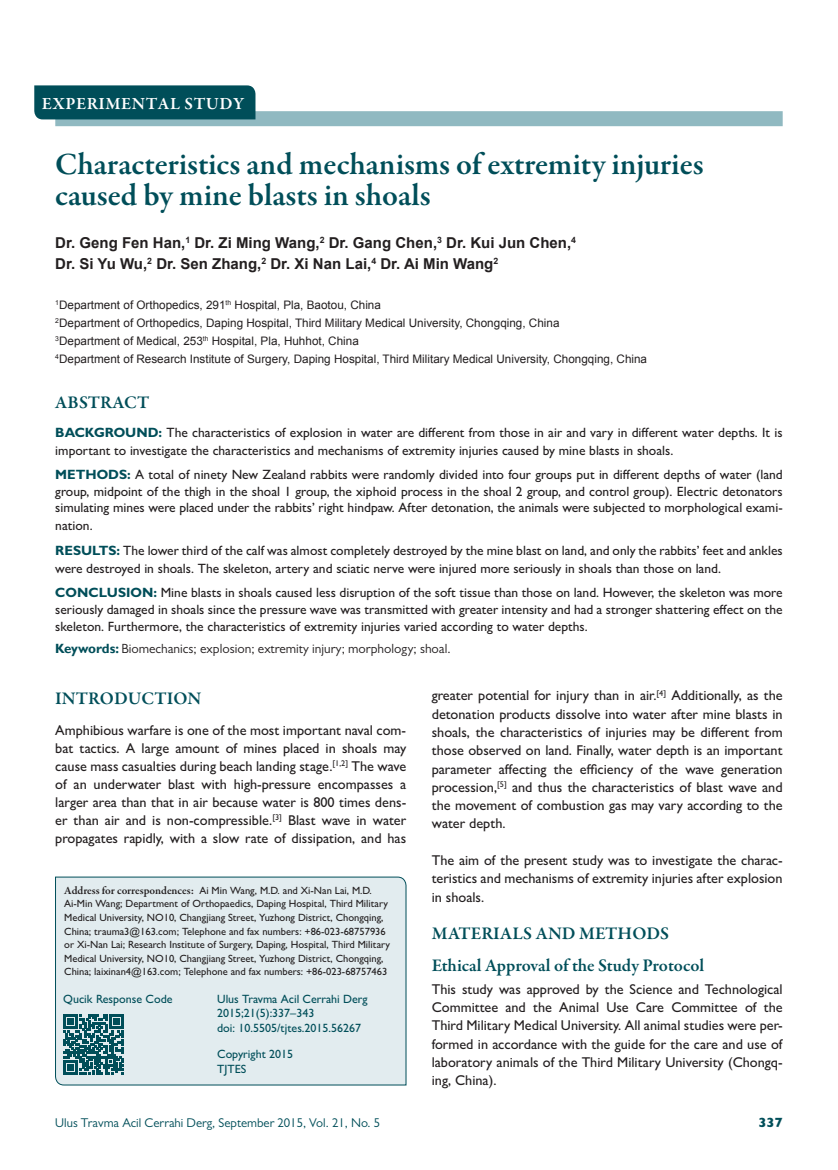
<style>
.page{position:relative;width:838px;height:1170px;background:#fff}
.page>*{position:absolute;margin:0;border:0;box-sizing:border-box;transform-origin:0 0}
.t1{font:600 31.5px/31.5px "Garamond Premr Pro";letter-spacing:-.005em;color:#004e59}
.t2{font:600 18px/32.1px "Garamond Premr Pro";color:#004e59}
.t3{font:600 17.25px "Garamond Premr Pro";letter-spacing:.03em;color:#fff}
.t4{font:700 15px/21px "Arial";color:#231f20}
.t5{font:500 14.25px/18.3px "Gill Sans MT Pro";color:#231f20;text-align:justify}
.t6{font:500 13.5px/16.5px "Gill Sans MT Pro";color:#231f20}
.t7{font:800 13.5px "Gill Sans MT Pro";color:#004e59}
.t8{font:13.35px "Gill Sans MT Pro";color:#231f20}
.t9{font:12.75px "Gill Sans MT Pro";color:#004e59}
.t10{font:500 12px/14.4px "Gill Sans MT Pro";color:#004e59}
.t11{font:11.7px/18px "Arial";color:#231f20}
.t12{font:500 10.5px/13.5px "Gill Sans MT Pro";color:#231f20}
.s1{font-weight:700;color:#004e59}
.s2{font-family:"Gill Sans";font-weight:700;color:#004e59}
.s3{font-family:"Garamond Premr Pro";font-weight:600;font-size:11.25px}
</style>
<div class="page">
<div style="left:55px;top:111px;width:727px;height:15px;background:#90b9c1"></div>
<div style="left:34px;top:85px;width:221px;height:34px;background:#004e59"></div>
<div style="left:55px;top:876px;width:351px;height:209px;background:#e2ecef"></div>
<svg style="left:63px;top:1014px;width:61px;height:60px;background:#407a83"></svg>
<p class="t3" style="left:42px;top:93px;width:204px">EXPERIMENTAL STUDY</p>
<h1 class="t1" style="left:55px;top:149px;width:650px">Characteristics and mechanisms of extremity injuries caused by mine blasts in shoals</h1>
<p class="t4" style="left:55px;top:232px;width:522px">Dr. Geng Fen Han,<sup>1</sup> Dr. Zi Ming Wang,<sup>2</sup> Dr. Gang Chen,<sup>3</sup> Dr. Kui Jun Chen,<sup>4<br></sup>Dr. Si Yu Wu,<sup>2</sup> Dr. Sen Zhang,<sup>2</sup> Dr. Xi Nan Lai,<sup>4</sup> Dr. Ai Min Wang<sup>2</sup></p>
<p class="t11" style="left:55px;top:296px;width:593px"><sup>1</sup>Department of Orthopedics, 291<sup>th</sup> Hospital, Pla, Baotou, China<br><sup>2</sup>Department of Orthopedics, Daping Hospital, Third Military Medical University, Chongqing, China<br><sup>3</sup>Department of Medical, 253<sup>th</sup> Hospital, Pla, Huhhot, China<br><sup>4</sup>Department of Research Institute of Surgery, Daping Hospital, Third Military Medical University, Chongqing, China</p>
<p class="t2" style="left:55px;top:386px;width:95px">ABSTRACT</p>
<p class="t6" style="left:55px;top:423px;width:729px;line-height:18px"><span class="s1">BACKGROUND:</span> The characteristics of explosion in water are different from those in air and vary in different water depths. It is important to investigate the characteristics and mechanisms of extremity injuries caused by mine blasts in shoals.</p>
<p class="t6" style="left:55px;top:466px;width:729px;text-align:justify"><span class="s1">METHODS:</span> A total of ninety New Zealand rabbits were randomly divided into four groups put in different depths of water (land group, midpoint of the thigh in the shoal 1 group, the xiphoid process in the shoal 2 group, and control group). Electric detonators simulating mines were placed under the rabbits’ right hindpaw. After detonation, the animals were subjected to morphological exami-</p>
<p class="t6" style="left:55px;top:513px;width:729px;line-height:24.5px">nation.<br><span class="s1">RESULTS:</span> The lower third of the calf was almost completely destroyed by the mine blast on land, and only the rabbits’ feet and ankles</p>
<p class="t6" style="left:55px;top:555px;width:729px;line-height:24.5px">were destroyed in shoals. The skeleton, artery and sciatic nerve were injured more seriously in shoals than those on land.<br><span class="s1">CONCLUSION:</span> Mine blasts in shoals caused less disruption of the soft tissue than those on land. However, the skeleton was more</p>
<p class="t6" style="left:55px;top:600px;width:729px;line-height:17.5px">seriously damaged in shoals since the pressure wave was transmitted with greater intensity and had a stronger shattering effect on the skeleton. Furthermore, the characteristics of extremity injuries varied according to water depths.</p>
<p class="t8" style="left:55px;top:640px;width:397px"><span class="s2">Keywords:</span> Biomechanics; explosion; extremity injury; morphology; shoal.</p>
<p class="t5" style="left:432px;top:686px;width:352px">greater potential for injury than in air.<sup>[4]</sup> Additionally, as the detonation products dissolve into water after mine blasts in shoals, the characteristics of injuries may be different from those observed on land. Finally, water depth is an important parameter affecting the efficiency of the wave generation procession,<sup>[5]</sup> and thus the characteristics of blast wave and the movement of combustion gas may vary according to the water depth.</p>
<p class="t5" style="left:432px;top:850px;width:352px">The aim of the present study was to investigate the charac&shy;teristics and mechanisms of extremity injuries after explosion in shoals.</p>
<p class="t2" style="left:432px;top:917px;width:274px">MATERIALS AND METHODS<br>Ethical Approval of the Study Protocol</p>
<p class="t5" style="left:432px;top:979px;width:352px">This study was approved by the Science and Technological Committee and the Animal Use Care Committee of the Third Military Medical University. All animal studies were per&shy;formed in accordance with the guide for the care and use of laboratory animals of the Third Military University (Chongq&shy;ing, China).</p>
<p class="t2" style="left:55px;top:682px;width:148px">INTRODUCTION</p>
<p class="t5" style="left:55px;top:720px;width:352px">Amphibious warfare is one of the most important naval com&shy;bat tactics. A large amount of mines placed in shoals may cause mass casualties during beach landing stage.<sup>[1,2]</sup> The wave of an underwater blast with high-pressure encompasses a larger area than that in air because water is 800 times dens&shy;er than air and is non-compressible.<sup>[3]</sup> Blast wave in water propagates rapidly, with a slow rate of dissipation, and has</p>
<p class="t12" style="left:64px;top:883px;width:327px"><span class="s3">Address for correspondences:</span> Ai Min Wang, M.D. and Xi-Nan Lai, M.D.<br>Ai-Min Wang; Department of Orthopaedics, Daping Hospital, Third Military Medical University, NO10, Changjiang Street, Yuzhong District, Chongqing, China; trauma3@163.com; Telephone and fax numbers: +86-023-68757936 or Xi-Nan Lai; Research Institute of Surgery, Daping, Hospital, Third Military Medical University, NO10, Changjiang Street, Yuzhong District, Chongqing, China; laixinan4@163.com; Telephone and fax numbers: +86-023-68757463</p>
<p class="t10" style="left:63px;top:991px;width:111px">Qucik Response Code</p>
<p class="t10" style="left:217px;top:991px;width:152px">Ulus Travma Acil Cerrahi Derg<br>2015;21(5):337–343<br>doi: 10.5505/tjtes.2015.56267</p>
<p class="t10" style="left:217px;top:1046px;width:78px">Copyright 2015<br>TJTES</p>
<p class="t9" style="left:55px;top:1115px;width:326px">Ulus Travma Acil Cerrahi Derg, September 2015, Vol. 21, No. 5</p>
<p class="t7" style="left:758px;top:1114px;width:26px">337</p>
</div>
